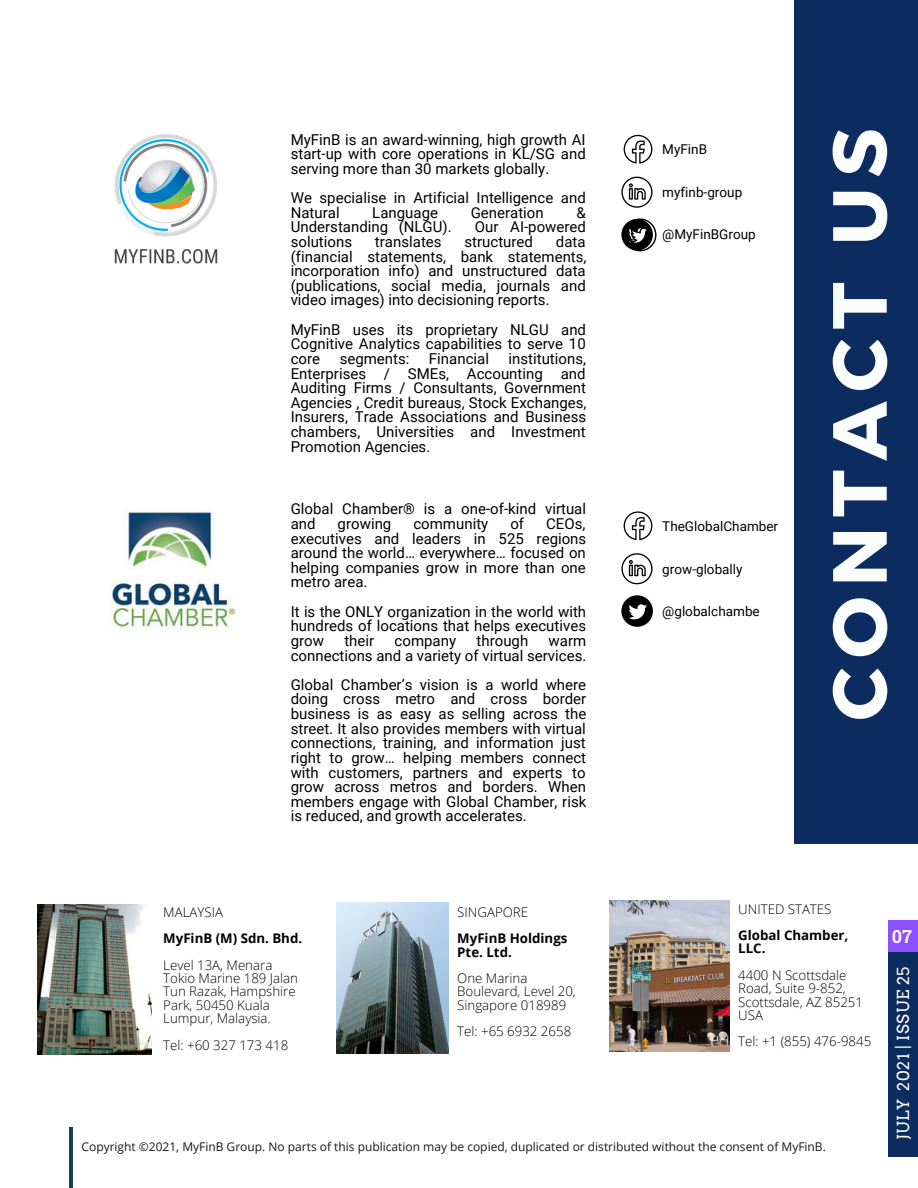
<style>
.page{position:relative;width:918px;height:1188px;background:#fff}
.page>*{position:absolute;margin:0;border:0;box-sizing:border-box;transform-origin:0 0}
.t1{font:700 76.5px "Montserrat";letter-spacing:.125em;color:#fcfefd}
.t2{font:700 18px "Roboto Slab";color:#fafafa}
.t3{font:16.65px "Arvo";letter-spacing:.03em;color:#fffff9}
.t4{font:15px/14.7px "Roboto";color:#000;text-align:justify}
.t5{font:13.5px "Roboto";color:#000}
.t6{font:300 13.35px/13.4px "Open Sans";color:#000}
.t7{font:700 13.35px/13.4px "Open Sans";color:#000}
.t8{font:12px "Open Sans";color:#181818}
</style>
<div class="page">
<div style="left:794px;top:0;width:124px;height:843px;background:#0c2c60"></div>
<hr style="left:69px;top:1127px;width:4px;height:61px;background:#124257">
<img style="left:111px;top:510px;width:125px;height:119px">
<img style="left:38px;top:904px;width:113px;height:151px">
<img style="left:337px;top:903px;width:112px;height:150px">
<img style="left:610px;top:900px;width:120px;height:151px">
<svg style="left:624px;top:511px;width:28px;height:29px"></svg>
<svg style="left:621px;top:553px;width:32px;height:31px"></svg>
<svg style="left:621px;top:595px;width:32px;height:32px"></svg>
<svg style="left:624px;top:135px;width:28px;height:29px"></svg>
<svg style="left:621px;top:177px;width:32px;height:31px"></svg>
<svg style="left:621px;top:218px;width:35px;height:33px"></svg>
<img style="left:114px;top:135px;width:104px;height:129px">
<div style="left:888px;top:920px;width:30px;height:33px;background:#8c52ff"></div>
<div style="left:888px;top:953px;width:30px;height:204px;background:#0c2c60"></div>
<p class="t4" style="left:291px;top:132px;width:297px">MyFinB is an award-winning, high growth AI start-up with core operations in KL/SG and serving more than 30 markets globally.</p>
<p class="t4" style="left:291px;top:191px;width:297px">We specialise in Artificial Intelligence and<br>Natural</p>
<p class="t4" style="left:372px;top:205px;width:67px">Language</p>
<p class="t4" style="left:471px;top:205px;width:75px">Generation</p>
<p class="t4" style="left:576px;top:205px;width:11px">&amp;</p>
<p class="t4" style="left:291px;top:220px;width:163px">Understanding (NLGU).</p>
<p class="t4" style="left:475px;top:220px;width:113px">Our AI-powered</p>
<p class="t4" style="left:291px;top:235px;width:63px">solutions</p>
<p class="t4" style="left:375px;top:235px;width:68px">translates</p>
<p class="t4" style="left:464px;top:235px;width:70px">structured</p>
<p class="t4" style="left:291px;top:235px;width:297px;text-indent:265px">data (financial statements, bank statements, incorporation info) and unstructured data (publications, social media, journals and video images) into decisioning reports.</p>
<p class="t4" style="left:291px;top:322px;width:297px">MyFinB uses its proprietary NLGU and Cognitive Analytics capabilities to serve 10 core</p>
<p class="t4" style="left:340px;top:352px;width:71px">segments:</p>
<p class="t4" style="left:429px;top:352px;width:62px">Financial</p>
<p class="t4" style="left:291px;top:352px;width:297px;text-indent:218px">institutions, Enterprises / SMEs, Accounting and Auditing Firms / Consultants, Government Agencies , Credit bureaus, Stock Exchanges, Insurers, Trade Associations and Business chambers, Universities and Investment Promotion Agencies.</p>
<p class="t4" style="left:291px;top:502px;width:297px">Global Chamber® is a one-of-kind virtual and</p>
<p class="t4" style="left:338px;top:517px;width:55px">growing</p>
<p class="t4" style="left:413px;top:517px;width:76px">community</p>
<p class="t4" style="left:510px;top:517px;width:15px">of</p>
<p class="t4" style="left:291px;top:517px;width:297px;text-indent:255px">CEOs, executives and leaders in 525 regions around the world… everywhere… focused on helping companies grow in more than one metro area.</p>
<p class="t4" style="left:291px;top:604px;width:297px">It is the ONLY organization in the world with hundreds of locations that helps executives grow</p>
<p class="t4" style="left:344px;top:634px;width:31px">their</p>
<p class="t4" style="left:395px;top:634px;width:63px">company</p>
<p class="t4" style="left:477px;top:634px;width:53px">through</p>
<p class="t4" style="left:291px;top:634px;width:297px;text-align:right">warm<br>connections and a variety of virtual services.</p>
<p class="t4" style="left:291px;top:677px;width:297px">Global Chamber’s vision is a world where doing cross metro and cross border business is as easy as selling across the street. It also provides members with virtual connections, training, and information just right to grow… helping members connect with customers, partners and experts to grow across metros and borders. When members engage with Global Chamber, risk is reduced, and growth accelerates.</p>
<p class="t5" style="left:662px;top:142px;width:46px">MyFinB</p>
<p class="t5" style="left:662px;top:185px;width:81px">myfinb-group</p>
<p class="t5" style="left:662px;top:227px;width:95px">@MyFinBGroup</p>
<p class="t5" style="left:662px;top:518px;width:117px">TheGlobalChamber</p>
<p class="t5" style="left:662px;top:561px;width:82px">grow-globally</p>
<p class="t5" style="left:662px;top:603px;width:99px">@globalchambe</p>
<p class="t1" style="left:810px;top:721px;width:594px;rotate:-90deg">CONTACT US</p>
<p class="t6" style="left:163px;top:905px;width:61px">MALAYSIA</p>
<p class="t7" style="left:163px;top:931px;width:140px">MyFinB (M) Sdn. Bhd.</p>
<p class="t6" style="left:163px;top:958px;width:136px">Level 13A, Menara<br>Tokio Marine 189 Jalan<br>Tun Razak, Hampshire<br>Park, 50450 Kuala<br>Lumpur, Malaysia.</p>
<p class="t6" style="left:163px;top:1038px;width:127px">Tel: +60 327 173 418</p>
<p class="t6" style="left:457px;top:905px;width:72px">SINGAPORE</p>
<p class="t7" style="left:457px;top:931px;width:112px">MyFinB Holdings<br>Pte. Ltd.</p>
<p class="t6" style="left:457px;top:971px;width:120px">One Marina<br>Boulevard, Level 20,<br>Singapore 018989</p>
<p class="t6" style="left:457px;top:1024px;width:116px">Tel: +65 6932 2658</p>
<p class="t6" style="left:738px;top:902px;width:95px">UNITED STATES</p>
<p class="t7" style="left:738px;top:928px;width:112px">Global Chamber,<br>LLC.</p>
<p class="t6" style="left:738px;top:968px;width:126px">4400 N Scottsdale<br>Road, Suite 9-852,<br>Scottsdale, AZ 85251<br>USA</p>
<p class="t6" style="left:738px;top:1035px;width:135px">Tel: +1 (855) 476-9845</p>
<p class="t8" style="left:82px;top:1138px;width:746px">Copyright ©2021, MyFinB Group. No parts of this publication may be copied, duplicated or distributed without the consent of MyFinB.</p>
<p class="t2" style="left:892px;top:924px;width:21px">07</p>
<p class="t3" style="left:893px;top:1140px;width:175px;rotate:-90deg">JULY 2021 | ISSUE 25</p>
</div>
